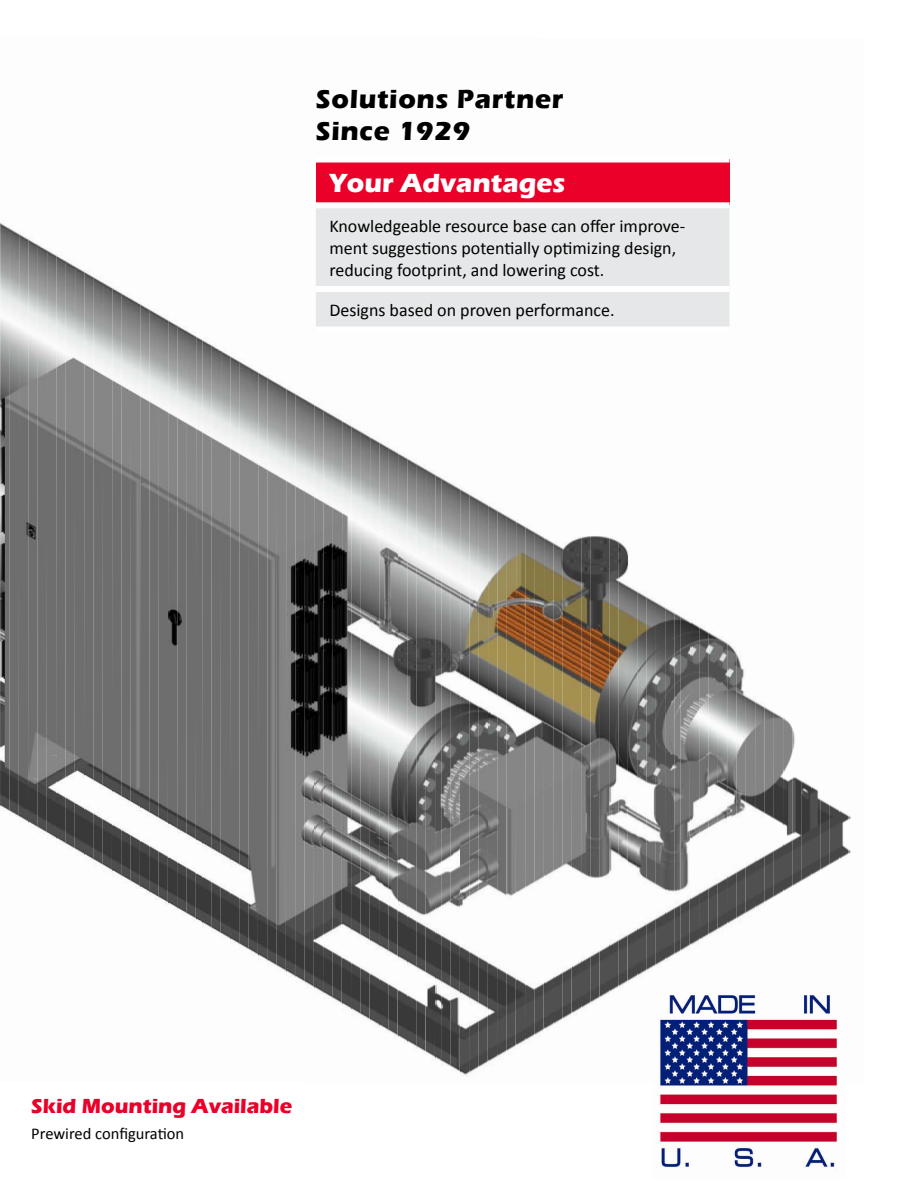
<style>
.page{position:relative;width:918px;height:1188px;background:#fff}
.page>*{position:absolute;margin:0;border:0;box-sizing:border-box;transform-origin:0 0}
.t1{font:700 27px "Eras ITC";letter-spacing:.025em;color:#000}
.t2{font:700 27px "Eras ITC";color:#fff}
.t3{font:700 21px "Eras ITC";color:#ea0029}
.t4{font:18px/21.6px "Calibri";color:#000}
.t5{font:16.5px "Calibri";color:#000}
</style>
<div class="page">
<img style="left:1px;top:223px;width:850px;height:854px">
<img style="left:0;top:222px;width:1px;height:585px">
<img style="left:652px;top:986px;width:192px;height:183px">
<div style="left:316px;top:160px;width:414px;height:45px;background:#ea0029"></div>
<div style="left:316px;top:208px;width:414px;height:119px;background:#e6e7e8"></div>
<div style="left:316px;top:157px;width:414px;height:6px;background:#fff"></div>
<div style="left:316px;top:202px;width:414px;height:6px;background:#fff"></div>
<div style="left:316px;top:286px;width:414px;height:6px;background:#fff"></div>
<div style="left:316px;top:327px;width:414px;height:6px;background:#fff"></div>
<p class="t1" style="left:316px;top:83px;width:249px">Solutions Partner</p>
<p class="t1" style="left:316px;top:116px;width:156px">Since 1929</p>
<p class="t2" style="left:329px;top:167px;width:238px">Your Advantages</p>
<p class="t4" style="left:329px;top:216px;width:357px">Knowledgeable resource base can offer improve&shy;ment suggestions potentially optimizing design, reducing footprint, and lowering cost.</p>
<p class="t4" style="left:329px;top:299px;width:287px">Designs based on proven performance.</p>
<p class="t3" style="left:31px;top:1094px;width:262px">Skid Mounting Available</p>
<p class="t5" style="left:31px;top:1123px;width:154px">Prewired configuration</p>
</div>
